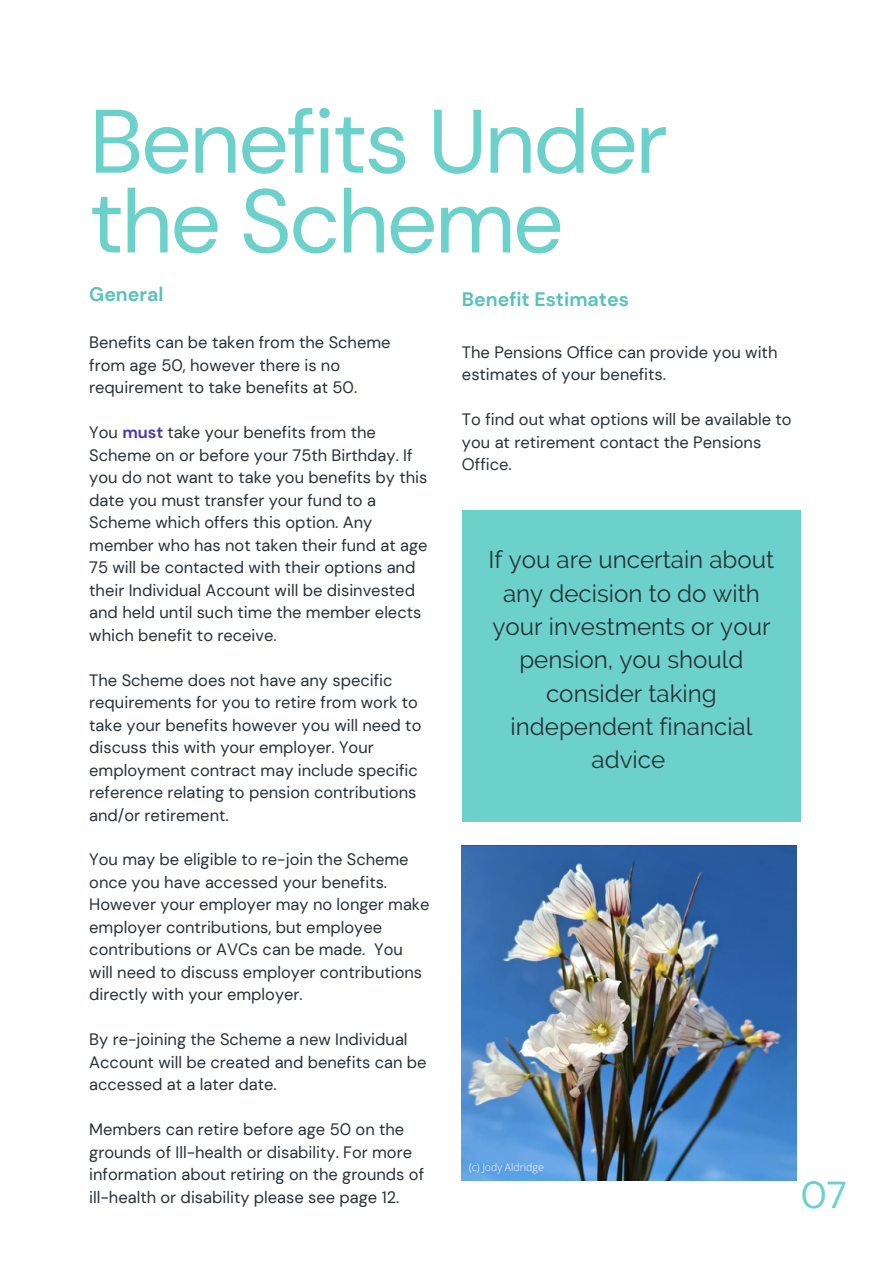
<style>
.page{position:relative;width:893px;height:1264px;background:#fff}
.page>*{position:absolute;margin:0;border:0;box-sizing:border-box;transform-origin:0 0}
.t1{font:89.85px/79.7px "DM Sans";letter-spacing:-.03em;color:#6cd1cb}
.t2{font:37.5px "DM Sans";color:#6cd1cb}
.t3{font:24.15px/33.3px "Raleway";color:#293039;text-align:center}
.t4{font:700 19.5px "DM Sans";color:#57c2bb}
.t5{font:16.5px/22.5px "DM Sans";color:#293039}
.t6{font:300 10.5px "Open Sans";color:#fff}
.s1{font-weight:700;color:#4b39b5}
</style>
<div class="page">
<div style="left:462px;top:510px;width:338px;height:311px;background:#6cd1cb"></div>
<img style="left:462px;top:845px;width:334px;height:335px">
<h1 class="t1" style="left:89px;top:102px;width:580px">Benefits Under the Scheme</h1>
<p class="t4" style="left:89px;top:281px;width:76px">General</p>
<p class="t5" style="left:89px;top:331px;width:303px">Benefits can be taken from the Scheme from age 50, however there is no requirement to take benefits at 50.</p>
<p class="t5" style="left:89px;top:421px;width:340px">You <span class="s1">must</span> take your benefits from the Scheme on or before your 75th Birthday. If you do not want to take you benefits by this date you must transfer your fund to a Scheme which offers this option. Any member who has not taken their fund at age 75 will be contacted with their options and their Individual Account will be disinvested and held until such time the member elects which benefit to receive.</p>
<p class="t5" style="left:89px;top:668px;width:333px">The Scheme does not have any specific requirements for you to retire from work to take your benefits however you will need to discuss this with your employer. Your employment contract may include specific reference relating to pension contributions and/or retirement.</p>
<p class="t5" style="left:89px;top:848px;width:342px">You may be eligible to re-join the Scheme once you have accessed your benefits.<br>However your employer may no longer make employer contributions, but employee contributions or AVCs can be made. You will need to discuss employer contributions directly with your employer.</p>
<p class="t5" style="left:89px;top:1028px;width:339px">By re-joining the Scheme a new Individual<br>Account will be created and benefits can be accessed at a later date.</p>
<p class="t5" style="left:89px;top:1118px;width:336px">Members can retire before age 50 on the grounds of Ill-health or disability. For more information about retiring on the grounds of ill-health or disability please see page 12.</p>
<p class="t4" style="left:462px;top:287px;width:168px">Benefit Estimates</p>
<p class="t5" style="left:462px;top:341px;width:317px">The Pensions Office can provide you with estimates of your benefits.</p>
<p class="t5" style="left:462px;top:408px;width:331px">To find out what options will be available to you at retirement contact the Pensions<br>Office.</p>
<h3 class="t3" style="left:488px;top:543px;width:287px">If you are uncertain about any decision to do with your investments or your pension, you should consider taking independent financial advice</h3>
<p class="t6" style="left:469px;top:1159px;width:76px">(c) Jody Aldridge</p>
<h2 class="t2" style="left:800px;top:1170px;width:47px">07</h2>
</div>
